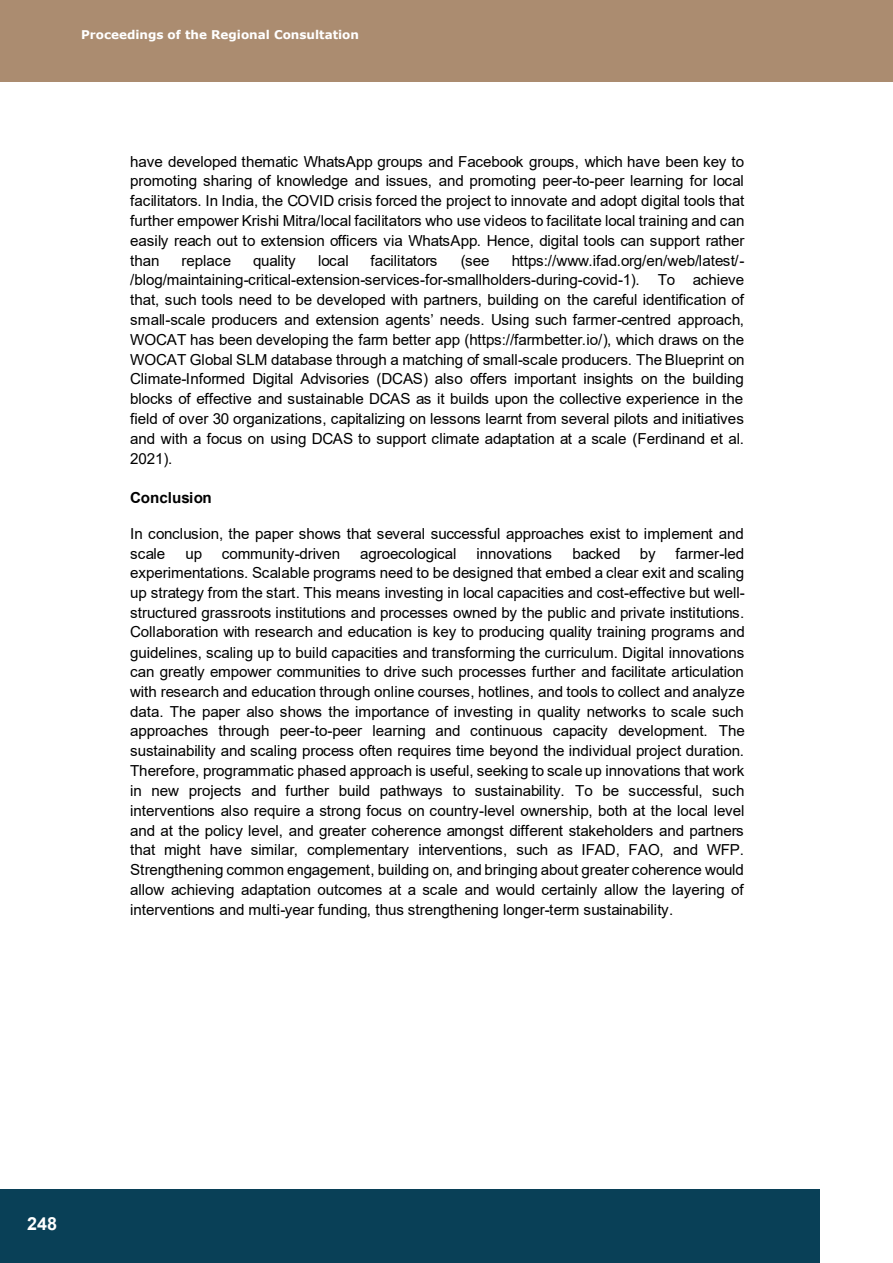
<style>
.page{position:relative;width:893px;height:1263px;background:#fff}
.page>*{position:absolute;margin:0;border:0;box-sizing:border-box;transform-origin:0 0}
.t1{font:700 18px "Arial";color:#fff}
.t2{font:15.15px/19.8px "Arial";letter-spacing:-.01em;color:#000;text-align:justify}
.t3{font:700 15.15px "Arial";color:#000}
.t4{font:700 12px "Verdana";color:#fff}
</style>
<div class="page">
<hr style="left:892px;top:0;width:1px;height:83px;background:#ab8c70">
<div style="left:0;top:0;width:893px;height:82px;background:#ab8c70"></div>
<div style="left:0;top:1189px;width:819px;height:74px;background:#094057"></div>
<p class="t4" style="left:81px;top:26px;width:280px">Proceedings of the Regional Consultation</p>
<p class="t2" style="left:130px;top:152px;width:616px">have developed thematic WhatsApp groups and Facebook groups, which have been key to promoting sharing of knowledge and issues, and promoting peer-to-peer learning for local facilitators. In India, the COVID crisis forced the project to innovate and adopt digital tools that further empower Krishi Mitra/local facilitators who use videos to facilitate local training and can easily reach out to extension officers via WhatsApp. Hence, digital tools can support rather than</p>
<p class="t2" style="left:130px;top:250px;width:616px;text-indent:382px">https://www.ifad.org/en/web/latest/- /blog/maintaining-critical-extension-services-for-smallholders-during-covid-1). To achieve that, such tools need to be developed with partners, building on the careful identification of small-scale producers and extension agents’ needs. Using such farmer-centred approach, WOCAT has been developing the farm better app (https://farmbetter.io/), which draws on the WOCAT Global SLM database through a matching of small-scale producers. The Blueprint on Climate-Informed Digital Advisories (DCAS) also offers important insights on the building blocks of effective and sustainable DCAS as it builds upon the collective experience in the field of over 30 organizations, capitalizing on lessons learnt from several pilots and initiatives and with a focus on using DCAS to support climate adaptation at a scale (Ferdinand et al.<br>2021).</p>
<p class="t3" style="left:130px;top:487px;width:83px">Conclusion</p>
<p class="t2" style="left:130px;top:523px;width:615px">In conclusion, the paper shows that several successful approaches exist to implement and scale</p>
<p class="t2" style="left:182px;top:250px;width:51px">replace</p>
<p class="t2" style="left:253px;top:250px;width:44px">quality</p>
<p class="t2" style="left:318px;top:250px;width:32px">local</p>
<p class="t2" style="left:370px;top:250px;width:69px">facilitators</p>
<p class="t2" style="left:461px;top:250px;width:30px">(see</p>
<p class="t2" style="left:130px;top:543px;width:616px;text-indent:545px">farmer-led experimentations. Scalable programs need to be designed that embed a clear exit and scaling up strategy from the start. This means investing in local capacities and cost-effective but well&shy;structured grassroots institutions and processes owned by the public and private institutions.<br>Collaboration with research and education is key to producing quality training programs and guidelines, scaling up to build capacities and transforming the curriculum. Digital innovations can greatly empower communities to drive such processes further and facilitate articulation with research and education through online courses, hotlines, and tools to collect and analyze data. The paper also shows the importance of investing in quality networks to scale such approaches through peer-to-peer learning and continuous capacity development. The sustainability and scaling process often requires time beyond the individual project duration.<br>Therefore, programmatic phased approach is useful, seeking to scale up innovations that work in new projects and further build pathways to sustainability. To be successful, such interventions also require a strong focus on country-level ownership, both at the local level and at the policy level, and greater coherence amongst different stakeholders and partners that might have similar, complementary interventions, such as IFAD, FAO, and WFP.<br>Strengthening common engagement, building on, and bringing about greater coherence would allow achieving adaptation outcomes at a scale and would certainly allow the layering of interventions and multi-year funding, thus strengthening longer-term sustainability.</p>
<p class="t2" style="left:185px;top:543px;width:18px">up</p>
<p class="t2" style="left:222px;top:543px;width:120px">community-driven</p>
<p class="t2" style="left:360px;top:543px;width:98px">agroecological</p>
<p class="t2" style="left:476px;top:543px;width:77px">innovations</p>
<p class="t2" style="left:572px;top:543px;width:50px">backed</p>
<p class="t2" style="left:640px;top:543px;width:17px">by</p>
<p class="t1" style="left:27px;top:1211px;width:32px">248</p>
</div>
